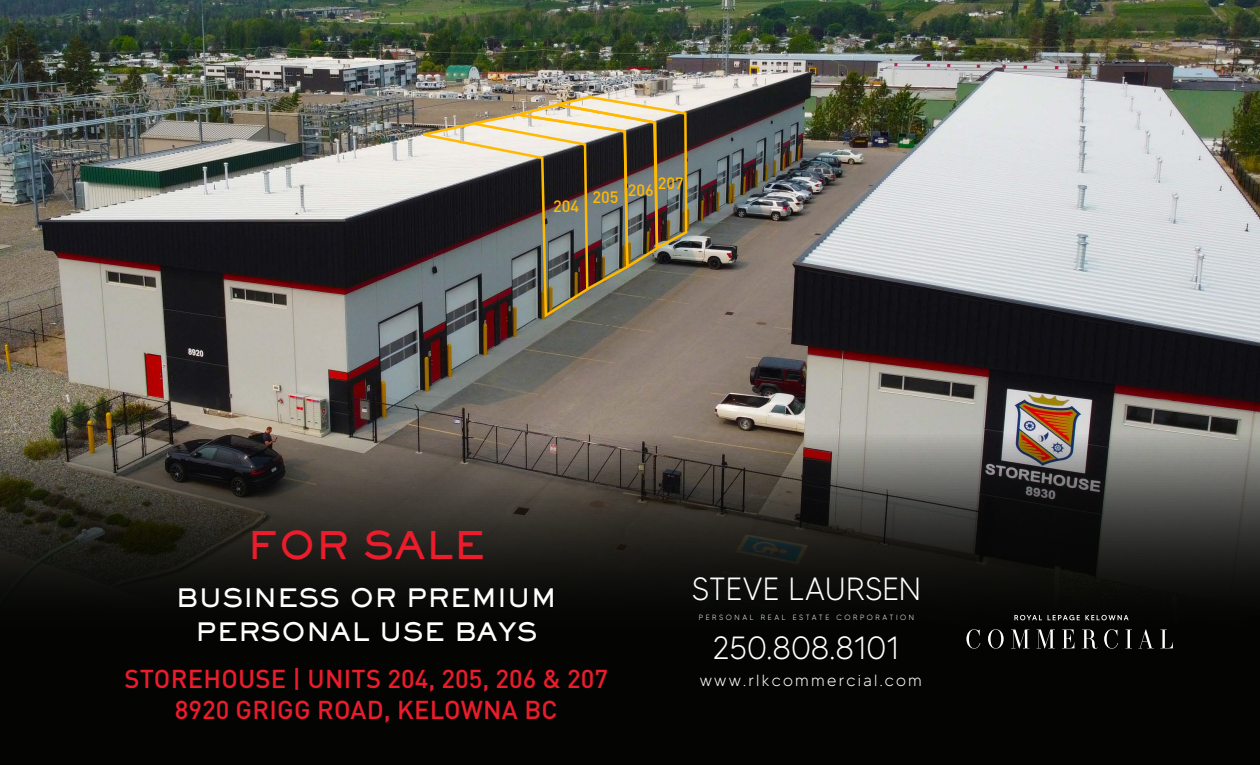
<style>
.page{position:relative;width:1260px;height:765px;background:#fff}
.page>*{position:absolute;margin:0;border:0;box-sizing:border-box;transform-origin:0 0}
.t1{font:800 37.5px "Sackers Gothic Std";color:#eb1c2b}
.t2{font:300 32.12px "MADETOMMY";color:#fff}
.t3{font:500 25.62px/30.6px "DINOT";letter-spacing:.01em;color:#eb1c2b;text-align:center}
.t4{font:800 25px/33.8px "Sackers Gothic Std";color:#fff;text-align:center}
.t5{font:300 16.25px "MADETOMMY";letter-spacing:.14em;color:#fff}
.t6{font:500 16.25px "DINOT";color:#ffb900}
.t7{font:300 7.5px "MADETOMMY";letter-spacing:.34em;color:#fff}
</style>
<div class="page">
<img style="left:0;top:0;width:1260px;height:435px">
<svg style="left:0;top:435px;width:1260px;height:330px;background:#1d1c19"></svg>
<svg style="left:966px;top:629px;width:14px;height:20px"></svg>
<svg style="left:988px;top:629px;width:16px;height:20px"></svg>
<svg style="left:1011px;top:630px;width:18px;height:18px"></svg>
<svg style="left:1037px;top:630px;width:18px;height:18px"></svg>
<svg style="left:1062px;top:630px;width:12px;height:18px"></svg>
<svg style="left:1082px;top:630px;width:16px;height:19px"></svg>
<svg style="left:1104px;top:629px;width:14px;height:20px"></svg>
<svg style="left:1126px;top:630px;width:6px;height:18px"></svg>
<svg style="left:1139px;top:629px;width:15px;height:19px"></svg>
<svg style="left:1160px;top:630px;width:13px;height:18px"></svg>
<svg style="left:1014px;top:615px;width:28px;height:5px"></svg>
<svg style="left:1048px;top:615px;width:81px;height:5px"></svg>
<img style="left:411px;top:95px;width:278px;height:224px">
<p class="t6" style="left:553px;top:195px;width:27px">204</p>
<p class="t6" style="left:593px;top:186px;width:27px">205</p>
<p class="t6" style="left:658px;top:172px;width:27px">207</p>
<p class="t6" style="left:628px;top:179px;width:27px">206</p>
<p class="t1" style="left:247px;top:520px;width:240px">FOR SALE</p>
<p class="t4" style="left:176px;top:580px;width:382px">BUSINESS OR PREMIUM<br>PERSONAL USE BAYS</p>
<p class="t3" style="left:125px;top:662px;width:485px">STOREHOUSE | UNITS 204, 205, 206 &amp; 207<br>8920 GRIGG ROAD, KELOWNA BC</p>
<p class="t2" style="left:692px;top:569px;width:231px">STEVE LAURSEN</p>
<p class="t7" style="left:699px;top:613px;width:217px">PERSONAL REAL ESTATE CORPORATION</p>
<p class="t2" style="left:713px;top:628px;width:189px">250.808.8101</p>
<p class="t5" style="left:700px;top:671px;width:224px">www.rlkcommercial.com</p>
</div>
